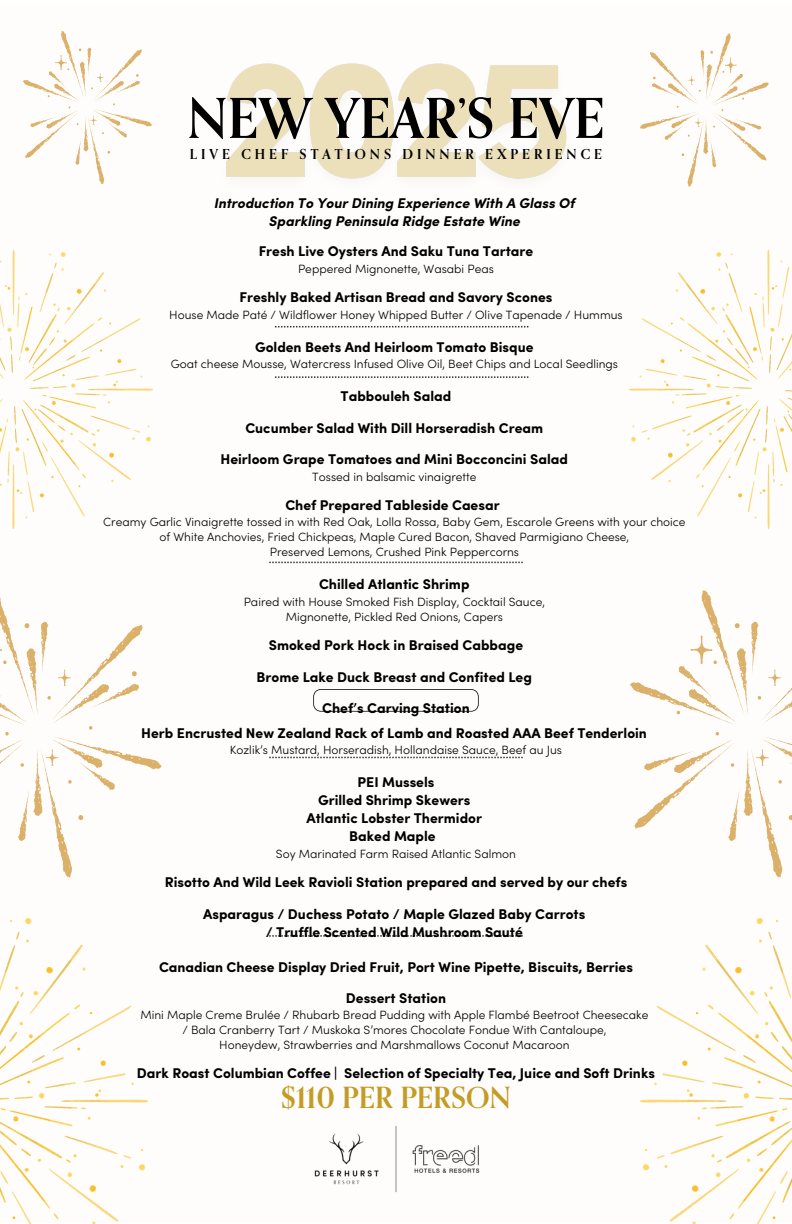
<style>
.page{position:relative;width:792px;height:1224px;background:#fff}
.page>*{position:absolute;margin:0;border:0;box-sizing:border-box;transform-origin:0 0}
.t1{font:700 55px "Orpheus Pro";color:#000}
.t2{font:700 29.3px "Orpheus Pro";color:#c49c25}
.t3{font:700 14.1px/18px "Sofia Pro";color:#000;text-align:center}
.t4{font:italic 700 14.1px/18px "Sofia Pro";color:#000;text-align:center}
.t5{font:700 13.8px "Orpheus Pro";letter-spacing:.29em;color:#000}
.t6{font:300 12px "Sofia Pro";color:#000}
</style>
<div class="page">
<img style="left:226px;top:63px;width:341px;height:116px">
<img style="left:314px;top:1125px;width:166px;height:68px">
<svg style="left:313px;top:689px;width:166px;height:23px"></svg>
<svg style="left:275px;top:326px;width:253px;height:1px"></svg>
<svg style="left:275px;top:376px;width:253px;height:2px"></svg>
<svg style="left:269px;top:562px;width:254px;height:1px"></svg>
<svg style="left:269px;top:757px;width:254px;height:1px"></svg>
<svg style="left:269px;top:935px;width:254px;height:2px"></svg>
<img style="left:0;top:251px;width:152px;height:278px">
<img style="left:630px;top:251px;width:162px;height:278px">
<img style="left:0;top:917px;width:148px;height:307px">
<img style="left:640px;top:917px;width:152px;height:307px">
<svg style="left:0;top:597px;width:162px;height:280px"></svg>
<svg style="left:630px;top:590px;width:162px;height:135px"></svg>
<svg style="left:634px;top:732px;width:158px;height:145px"></svg>
<svg style="left:23px;top:31px;width:129px;height:153px"></svg>
<svg style="left:640px;top:33px;width:129px;height:154px"></svg>
<p class="t1" style="left:187px;top:95px;width:419px">NEW YEAR’S EVE</p>
<p class="t5" style="left:190px;top:148px;width:414px">LIVE CHEF STATIONS DINNER EXPERIENCE</p>
<p class="t4" style="left:214px;top:195px;width:363px">Introduction To Your Dining Experience With A Glass Of<br>Sparkling Peninsula Ridge Estate Wine</p>
<p class="t3" style="left:259px;top:244px;width:276px">Fresh Live Oysters And Saku Tuna Tartare</p>
<p class="t6" style="left:298px;top:264px;width:197px">Peppered Mignonette, Wasabi Peas</p>
<h2 class="t3" style="left:240px;top:290px;width:314px">Freshly Baked Artisan Bread and Savory Scones</h2>
<h4 class="t6" style="left:169px;top:310px;width:455px">House Made Paté / Wildflower Honey Whipped Butter / Olive Tapenade / Hummus</h4>
<h5 class="t3" style="left:255px;top:339px;width:280px">Golden Beets And Heirloom Tomato Bisque</h5>
<h5 class="t6" style="left:171px;top:359px;width:449px">Goat cheese Mousse, Watercress Infused Olive Oil, Beet Chips and Local Seedlings</h5>
<p class="t3" style="left:341px;top:389px;width:112px">Tabbouleh Salad</p>
<p class="t3" style="left:245px;top:420px;width:299px">Cucumber Salad With Dill Horseradish Cream</p>
<p class="t3" style="left:221px;top:452px;width:349px">Heirloom Grape Tomatoes and Mini Bocconcini Salad</p>
<p class="t6" style="left:312px;top:472px;width:166px">Tossed in balsamic vinaigrette</p>
<p class="t3" style="left:285px;top:497px;width:216px">Chef Prepared Tableside Caesar</p>
<h5 class="t6" style="left:103px;top:518px;width:584px">Creamy Garlic Vinaigrette tossed in with Red Oak, Lolla Rossa, Baby Gem, Escarole Greens with your choice</h5>
<h5 class="t6" style="left:160px;top:533px;width:471px">of White Anchovies, Fried Chickpeas, Maple Cured Bacon, Shaved Parmigiano Cheese,</h5>
<h5 class="t6" style="left:270px;top:548px;width:251px">Preserved Lemons, Crushed Pink Peppercorns</h5>
<p class="t3" style="left:319px;top:577px;width:152px">Chilled Atlantic Shrimp</p>
<p class="t6" style="left:244px;top:597px;width:303px">Paired with House Smoked Fish Display, Cocktail Sauce,</p>
<p class="t6" style="left:286px;top:612px;width:219px">Mignonette, Pickled Red Onions, Capers</p>
<p class="t3" style="left:269px;top:638px;width:256px">Smoked Pork Hock in Braised Cabbage</p>
<p class="t3" style="left:257px;top:669px;width:277px">Brome Lake Duck Breast and Confited Leg</p>
<p class="t3" style="left:322px;top:701px;width:149px">Chef’s Carving Station</p>
<p class="t3" style="left:141px;top:725px;width:507px">Herb Encrusted New Zealand Rack of Lamb and Roasted AAA Beef Tenderloin</p>
<p class="t6" style="left:230px;top:746px;width:334px">Kozlik’s Mustard, Horseradish, Hollandaise Sauce, Beef au Jus</p>
<h5 class="t3" style="left:358px;top:775px;width:78px">PEI Mussels</h5>
<h5 class="t3" style="left:318px;top:793px;width:154px">Grilled Shrimp Skewers</h5>
<h5 class="t3" style="left:307px;top:811px;width:177px">Atlantic Lobster Thermidor</h5>
<h5 class="t3" style="left:349px;top:829px;width:88px">Baked Maple</h5>
<p class="t6" style="left:276px;top:849px;width:242px">Soy Marinated Farm Raised Atlantic Salmon</p>
<p class="t3" style="left:165px;top:875px;width:464px">Risotto And Wild Leek Ravioli Station prepared and served by our chefs</p>
<p class="t3" style="left:203px;top:906px;width:384px">Asparagus / Duchess Potato / Maple Glazed Baby Carrots / Truffle Scented Wild Mushroom Sauté</p>
<p class="t3" style="left:159px;top:959px;width:475px">Canadian Cheese Display Dried Fruit, Port Wine Pipette, Biscuits, Berries</p>
<p class="t3" style="left:346px;top:990px;width:102px">Dessert Station</p>
<h5 class="t6" style="left:140px;top:1010px;width:510px">Mini Maple Creme Brulée / Rhubarb Bread Pudding with Apple Flambé Beetroot Cheesecake</h5>
<h5 class="t6" style="left:182px;top:1025px;width:426px">/ Bala Cranberry Tart / Muskoka S’mores Chocolate Fondue With Cantaloupe,</h5>
<h5 class="t6" style="left:219px;top:1040px;width:352px">Honeydew, Strawberries and Marshmallows Coconut Macaroon</h5>
<p class="t3" style="left:137px;top:1066px;width:520px">Dark Roast Columbian Coffee | Selection of Specialty Tea, Juice and Soft Drinks</p>
<p class="t2" style="left:281px;top:1086px;width:232px">$110 PER PERSON</p>
</div>
